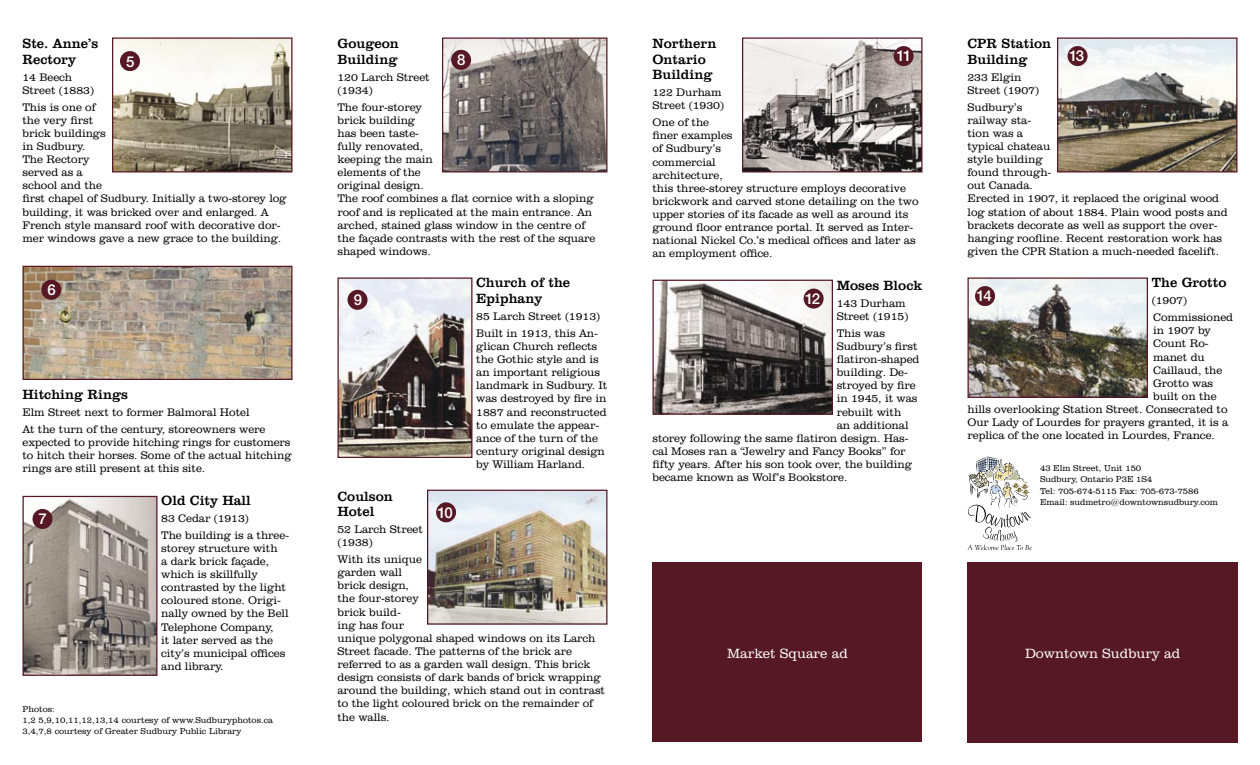
<style>
.page{position:relative;width:1260px;height:765px;background:#fff}
.page>*{position:absolute;margin:0;border:0;box-sizing:border-box;transform-origin:0 0}
.t1{font:500 15px "Helvetica Neue";letter-spacing:-.1em;color:#fff}
.Head{font:13.75px/15.6px "Clarendon BT";color:#000}
.Head-2{font:300 13.75px "Clarendon BT";color:#fff}
.t2{font:300 11.25px/13.1px "Clarendon BT";letter-spacing:-.005em;color:#000}
.Head-3{font:300 8.75px/11.2px "Clarendon BT";letter-spacing:-.005em;color:#000}
</style>
<div class="page">
<img style="left:24px;top:268px;width:266px;height:110px">
<div style="left:22px;top:266px;width:270px;height:114px;border:1px solid #551824"></div>
<img style="left:24px;top:498px;width:132px;height:176px">
<div style="left:22px;top:496px;width:136px;height:180px;border:1px solid #551824"></div>
<div style="left:652px;top:562px;width:270px;height:180px;background:#551824"></div>
<img style="left:444px;top:39px;width:161px;height:131px">
<div style="left:442px;top:37px;width:165px;height:135px;border:1px solid #551824"></div>
<img style="left:339px;top:279px;width:131px;height:177px">
<div style="left:337px;top:277px;width:135px;height:181px;border:1px solid #551824"></div>
<img style="left:114px;top:39px;width:176px;height:131px">
<div style="left:112px;top:37px;width:180px;height:135px;border:1px solid #551824"></div>
<img style="left:429px;top:492px;width:176px;height:131px">
<div style="left:427px;top:490px;width:180px;height:135px;border:1px solid #551824"></div>
<img style="left:744px;top:39px;width:176px;height:131px">
<div style="left:742px;top:37px;width:180px;height:135px;border:1px solid #551824"></div>
<img style="left:654px;top:282px;width:177px;height:131px">
<div style="left:652px;top:280px;width:181px;height:135px;border:1px solid #551824"></div>
<img style="left:1059px;top:39px;width:177px;height:131px">
<div style="left:1057px;top:37px;width:181px;height:135px;border:1px solid #551824"></div>
<img style="left:969px;top:279px;width:177px;height:117px">
<div style="left:967px;top:277px;width:181px;height:121px;border:1px solid #551824"></div>
<svg style="left:968px;top:456px;width:64px;height:94px"></svg>
<div style="left:120px;top:51px;width:20px;height:20px;background:#551824;border-radius:50%"></div>
<div style="left:41px;top:280px;width:20px;height:20px;background:#551824;border-radius:50%"></div>
<div style="left:32px;top:509px;width:21px;height:20px;background:#551824;border-radius:50%"></div>
<div style="left:451px;top:50px;width:20px;height:20px;background:#551824;border-radius:50%"></div>
<div style="left:348px;top:290px;width:20px;height:20px;background:#551824;border-radius:50%"></div>
<div style="left:436px;top:502px;width:20px;height:20px;background:#551824;border-radius:50%"></div>
<div style="left:894px;top:46px;width:20px;height:20px;background:#551824;border-radius:50%"></div>
<div style="left:804px;top:289px;width:20px;height:20px;background:#551824;border-radius:50%"></div>
<div style="left:1068px;top:46px;width:20px;height:20px;background:#551824;border-radius:50%"></div>
<div style="left:975px;top:286px;width:20px;height:20px;background:#551824;border-radius:50%"></div>
<div style="left:968px;top:562px;width:270px;height:181px;background:#551824"></div>
<p class="Head" style="left:22px;top:35px;width:77px">Ste. Anne’s<br>Rectory</p>
<p class="t2" style="left:22px;top:70px;width:73px">14 Beech<br>Street (1883)</p>
<p class="t2" style="left:22px;top:100px;width:266px">This is one of<br>the very first<br>brick buildings<br>in Sudbury.<br>The Rectory<br>served as a<br>school and the<br>first chapel of Sudbury. Initially a two-storey log building, it was bricked over and enlarged. A<br>French style mansard roof with decorative dor&shy;mer windows gave a new grace to the building.</p>
<p class="t1" style="left:126px;top:52px;width:10px">5</p>
<p class="t1" style="left:47px;top:281px;width:10px">6</p>
<p class="Head" style="left:22px;top:386px;width:107px">Hitching Rings</p>
<p class="t2" style="left:22px;top:406px;width:229px">Elm Street next to former Balmoral Hotel</p>
<p class="t2" style="left:22px;top:422px;width:271px">At the turn of the century, storeowners were expected to provide hitching rings for customers to hitch their horses. Some of the actual hitching rings are still present at this site.</p>
<p class="Head" style="left:161px;top:492px;width:91px">Old City Hall</p>
<p class="t2" style="left:161px;top:511px;width:89px">83 Cedar (1913)</p>
<p class="t2" style="left:161px;top:528px;width:129px">The building is a three&shy;storey structure with<br>a dark brick façade, which is skillfully contrasted by the light coloured stone. Origi&shy;nally owned by the Bell<br>Telephone Company,<br>it later served as the city’s municipal offices and library.</p>
<p class="t1" style="left:39px;top:510px;width:10px">7</p>
<p class="Head-3" style="left:23px;top:703px;width:252px">Photos:<br>1,2 5,9,10,11,12,13,14 courtesy of www.Sudburyphotos.ca</p>
<p class="Head-3" style="left:23px;top:725px;width:220px">3,4,7,8 courtesy of Greater Sudbury Public Library</p>
<p class="Head" style="left:338px;top:35px;width:63px">Gougeon<br>Building</p>
<p class="t2" style="left:338px;top:70px;width:94px">120 Larch Street (1934)</p>
<p class="t2" style="left:338px;top:100px;width:260px">The four-storey<br>brick building<br>has been taste-<br>fully renovated,<br>keeping the main<br>elements of the<br>original design.<br>The roof combines a flat cornice with a sloping roof and is replicated at the main entrance. An arched, stained glass window in the centre of the façade contrasts with the rest of the square shaped windows.</p>
<p class="Head" style="left:476px;top:275px;width:95px">Church of the<br>Epiphany</p>
<p class="t2" style="left:476px;top:309px;width:126px">85 Larch Street (1913)</p>
<p class="t2" style="left:476px;top:326px;width:133px">Built in 1913, this An&shy;glican Church reflects the Gothic style and is an important religious landmark in Sudbury. It was destroyed by fire in<br>1887 and reconstructed to emulate the appear&shy;ance of the turn of the century original design by William Harland.</p>
<p class="Head" style="left:338px;top:488px;width:57px">Coulson<br>Hotel</p>
<p class="t2" style="left:338px;top:522px;width:87px">52 Larch Street (1938)</p>
<p class="t2" style="left:338px;top:552px;width:269px">With its unique<br>garden wall<br>brick design,<br>the four-storey<br>brick build-<br>ing has four<br>unique polygonal shaped windows on its Larch<br>Street facade. The patterns of the brick are referred to as a garden wall design. This brick design consists of dark bands of brick wrapping around the building, which stand out in contrast to the light coloured brick on the remainder of the walls.</p>
<p class="t1" style="left:457px;top:51px;width:10px">8</p>
<p class="t1" style="left:354px;top:291px;width:10px">9</p>
<p class="t1" style="left:438px;top:503px;width:17px">10</p>
<p class="Head" style="left:652px;top:35px;width:65px">Northern<br>Ontario<br>Building</p>
<p class="t2" style="left:652px;top:86px;width:73px">122 Durham<br>Street (1930)</p>
<p class="t2" style="left:652px;top:116px;width:268px">One of the<br>finer examples<br>of Sudbury’s<br>commercial<br>architecture,<br>this three-storey structure employs decorative brickwork and carved stone detailing on the two upper stories of its facade as well as around its ground floor entrance portal. It served as Inter&shy;national Nickel Co.’s medical offices and later as an employment office.</p>
<p class="Head" style="left:837px;top:277px;width:87px">Moses Block</p>
<p class="t2" style="left:837px;top:296px;width:73px">143 Durham<br>Street (1915)</p>
<p class="t2" style="left:837px;top:326px;width:50px">This was</p>
<p class="t2" style="left:837px;top:339px;width:82px">Sudbury’s first</p>
<p class="t2" style="left:837px;top:352px;width:84px">flatiron-shaped</p>
<p class="t2" style="left:837px;top:366px;width:73px">building. De-</p>
<p class="t2" style="left:837px;top:379px;width:81px">stroyed by fire</p>
<p class="t2" style="left:837px;top:392px;width:82px">in 1945, it was</p>
<p class="t2" style="left:837px;top:405px;width:66px">rebuilt with</p>
<p class="t2" style="left:837px;top:418px;width:73px">an additional</p>
<p class="t2" style="left:652px;top:431px;width:258px">storey following the same flatiron design. Has-</p>
<p class="t2" style="left:652px;top:444px;width:255px">cal Moses ran a “Jewelry and Fancy Books” for</p>
<p class="t2" style="left:652px;top:457px;width:261px">fifty years. After his son took over, the building</p>
<p class="t2" style="left:652px;top:471px;width:196px">became known as Wolf’s Bookstore.</p>
<p class="t1" style="left:896px;top:47px;width:17px">11</p>
<p class="t1" style="left:805px;top:290px;width:17px">12</p>
<p class="Head" style="left:968px;top:35px;width:85px">CPR Station<br>Building</p>
<p class="t2" style="left:968px;top:70px;width:73px">233 Elgin<br>Street (1907)</p>
<p class="t2" style="left:968px;top:100px;width:262px">Sudbury’s<br>railway sta-<br>tion was a<br>typical chateau<br>style building<br>found through-<br>out Canada.<br>Erected in 1907, it replaced the original wood log station of about 1884. Plain wood posts and brackets decorate as well as support the over&shy;hanging roofline. Recent restoration work has given the CPR Station a much-needed facelift.</p>
<p class="Head" style="left:1152px;top:275px;width:76px">The Grotto</p>
<p class="t2" style="left:1152px;top:294px;width:37px">(1907)</p>
<p class="t2" style="left:1153px;top:311px;width:82px">Commissioned</p>
<p class="t2" style="left:1153px;top:324px;width:59px">in 1907 by</p>
<p class="t2" style="left:1153px;top:337px;width:57px">Count Ro-</p>
<p class="t2" style="left:1153px;top:350px;width:53px">manet du</p>
<p class="t2" style="left:1153px;top:363px;width:71px">Caillaud, the</p>
<p class="t2" style="left:1153px;top:376px;width:62px">Grotto was</p>
<p class="t2" style="left:1153px;top:389px;width:65px">built on the</p>
<p class="t2" style="left:968px;top:402px;width:262px">hills overlooking Station Street. Consecrated to</p>
<p class="t2" style="left:968px;top:416px;width:262px">Our Lady of Lourdes for prayers granted, it is a</p>
<p class="t2" style="left:968px;top:429px;width:249px">replica of the one located in Lourdes, France.</p>
<p class="Head-3" style="left:1040px;top:462px;width:179px">43 Elm Street, Unit 150<br>Sudbury, Ontario P3E 1S4<br>Tel: 705-674-5115 Fax: 705-673-7586<br>Email: sudmetro@downtownsudbury.com</p>
<p class="t1" style="left:1069px;top:47px;width:17px">13</p>
<p class="t1" style="left:977px;top:287px;width:17px">14</p>
<p class="Head-2" style="left:727px;top:645px;width:122px">Market Square ad</p>
<p class="Head-2" style="left:1025px;top:645px;width:157px">Downtown Sudbury ad</p>
</div>
